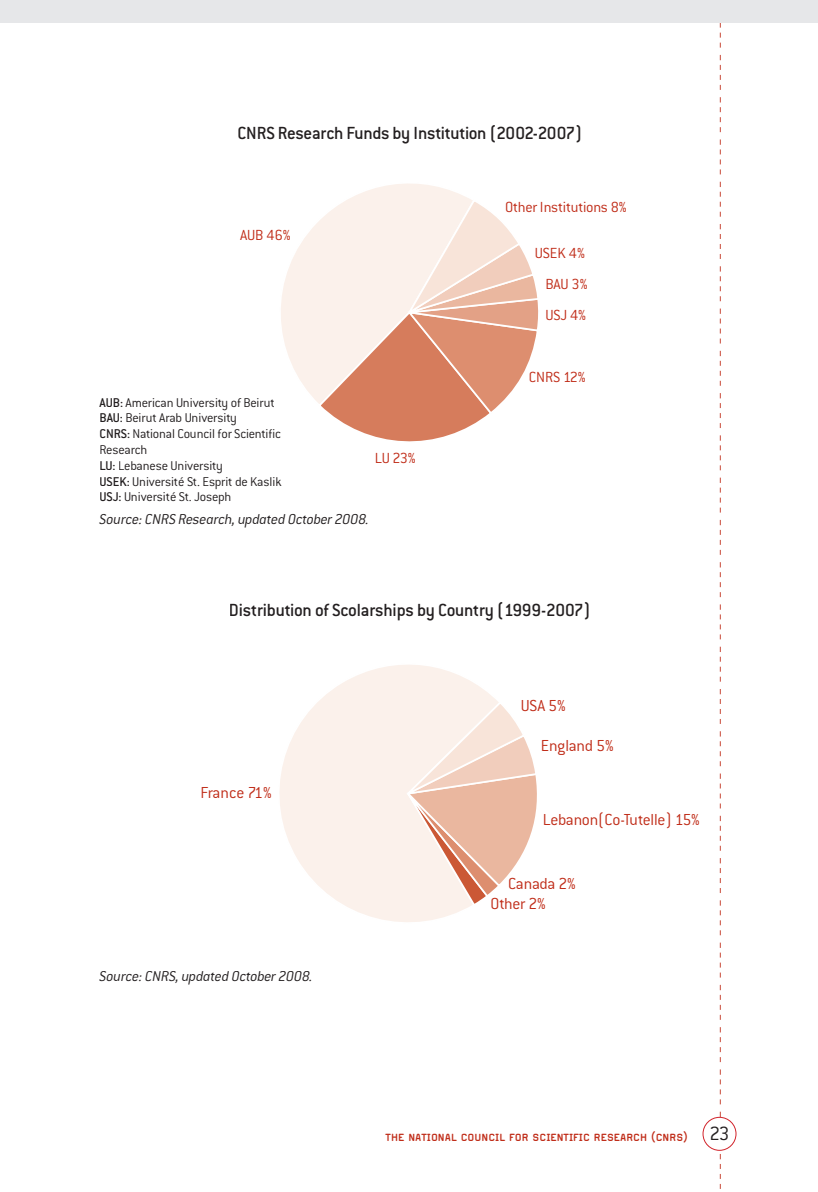
<style>
.page{position:relative;width:818px;height:1192px;background:#fff}
.page>*{position:absolute;margin:0;border:0;box-sizing:border-box;transform-origin:0 0}
.t1{font:500 19.25px "Conduit ITC";letter-spacing:-.015em;color:#231f20}
.t2{font:300 17.5px "Conduit ITC";letter-spacing:-.02em;color:#c02d19}
.t3{font:300 16.1px "Conduit ITC";letter-spacing:-.01em;color:#c02d19}
.t4{font:italic 300 15.75px "Conduit ITC";letter-spacing:-.015em;color:#231f20}
.t5{font:300 14px/15.8px "Conduit ITC";letter-spacing:-.01em;color:#231f20}
.t6{font:700 12.25px "Magda Polska";color:#c02d19}
.s1{font-weight:500}
.s2{font-family:"Conduit ITC";font-weight:300;font-size:21px;color:#231f20}
</style>
<div class="page">
<svg style="left:720px;top:23px;width:1px;height:1166px"></svg>
<div style="left:703px;top:1117px;width:33px;height:33px;background:#fff;border-radius:50%"></div>
<div style="left:702px;top:1116px;width:34px;height:34px;border:1px solid #d1232a;border-radius:50%"></div>
<div style="left:0;top:0;width:818px;height:23px;background:#e6e7e9"></div>
<svg style="left:281px;top:183px;width:186px;height:218px"></svg>
<svg style="left:317px;top:198px;width:222px;height:244px"></svg>
<svg style="left:279px;top:665px;width:217px;height:257px"></svg>
<svg style="left:406px;top:700px;width:131px;height:207px"></svg>
<h1 class="t1" style="left:237px;top:122px;width:346px">CNRS Research Funds by Institution (2002-2007)</h1>
<p class="t3" style="left:240px;top:226px;width:52px">AUB 46%</p>
<p class="t5" style="left:100px;top:394px;width:184px"><span class="s1">AUB:</span> American University of Beirut<br><span class="s1">BAU:</span> Beirut Arab University<br><span class="s1">CNRS:</span> National Council for Scientific<br>Research<br><span class="s1">LU:</span> Lebanese University<br><span class="s1">USEK:</span> Université St. Esprit de Kaslik<br><span class="s1">USJ:</span> Université St. Joseph</p>
<p class="t4" style="left:100px;top:510px;width:271px">Source: CNRS Research, updated October 2008.</p>
<p class="t3" style="left:375px;top:449px;width:42px">LU 23%</p>
<p class="t3" style="left:505px;top:198px;width:123px">Other Institutions 8%</p>
<p class="t3" style="left:535px;top:244px;width:52px">USEK 4%</p>
<p class="t3" style="left:545px;top:275px;width:44px">BAU 3%</p>
<p class="t3" style="left:545px;top:306px;width:42px">USJ 4%</p>
<p class="t3" style="left:529px;top:368px;width:59px">CNRS 12%</p>
<h1 class="t1" style="left:229px;top:598px;width:363px">Distribution of Scolarships by Country (1999-2007)</h1>
<p class="t2" style="left:521px;top:695px;width:46px">USA 5%</p>
<p class="t2" style="left:200px;top:782px;width:73px">France 71%</p>
<p class="t4" style="left:100px;top:967px;width:215px">Source: CNRS, updated October 2008.</p>
<p class="t2" style="left:541px;top:736px;width:74px">England 5%</p>
<p class="t2" style="left:543px;top:810px;width:158px">Lebanon(Co-Tutelle) 15%</p>
<p class="t2" style="left:508px;top:874px;width:69px">Canada 2%</p>
<p class="t2" style="left:490px;top:893px;width:57px">Other 2%</p>
<p class="t6" style="left:386px;top:1130px;width:345px">THE NATIONAL COUNCIL FOR SCIENTIFIC RESEARCH (CNRS) <span class="s2">23</span></p>
</div>
